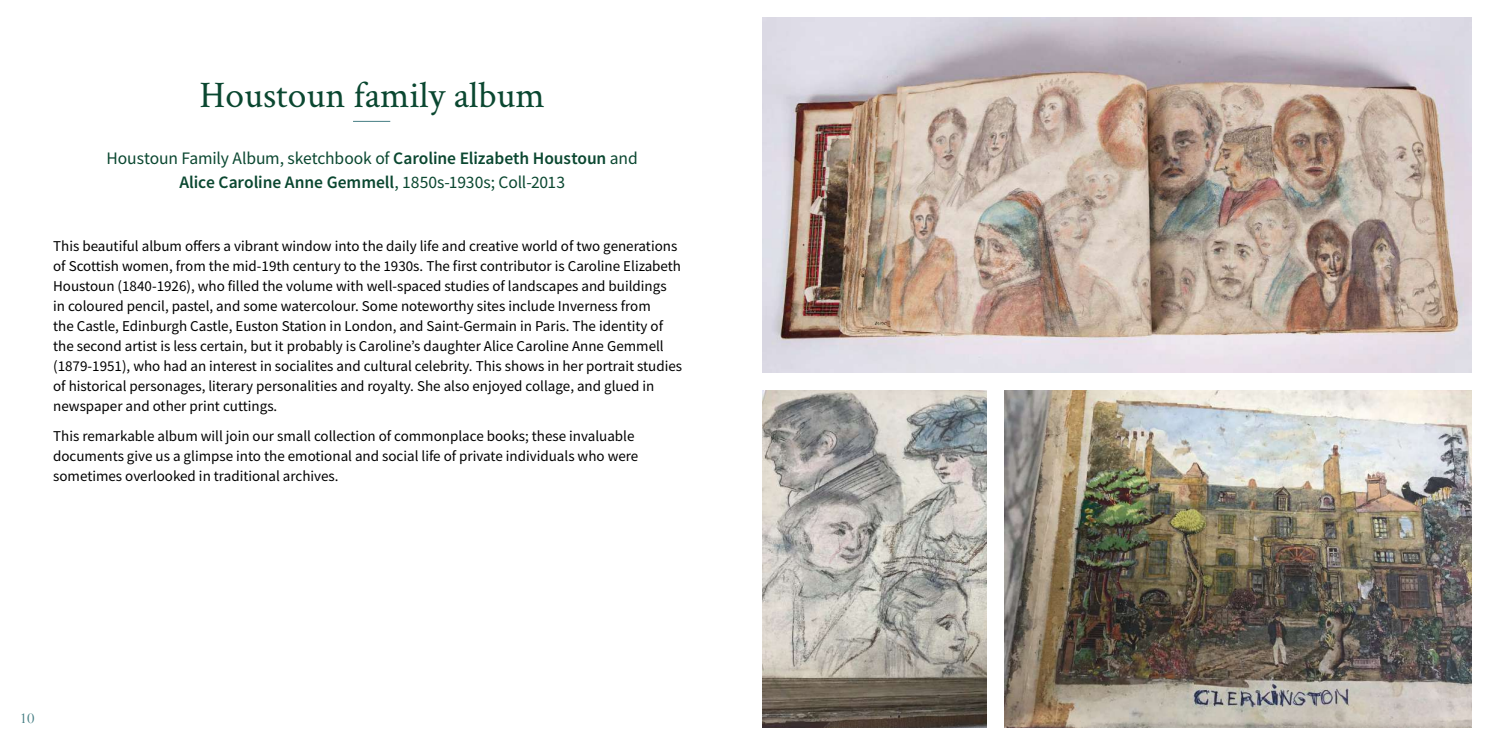
<style>
.page{position:relative;width:1489px;height:745px;background:#fff}
.page>*{position:absolute;margin:0;border:0;box-sizing:border-box;transform-origin:0 0}
.t1{font:37.5px "Crimson Text";color:#0a4730}
.t2{font:17.5px/23.8px "Source Sans Pro";letter-spacing:-.01em;color:#0a4730;text-align:center}
.t3{font:16.25px "Perpetua";color:#457e83}
.t4{font:15px/20px "Source Sans Pro";color:#000}
.s1{font-weight:600}
</style>
<div class="page">
<hr style="left:353px;top:121px;width:37px;height:1px;background:#457e83">
<img style="left:1004px;top:390px;width:466px;height:336px">
<img style="left:762px;top:390px;width:224px;height:336px">
<img style="left:762px;top:18px;width:708px;height:354px">
<h1 class="t1" style="left:200px;top:70px;width:347px">Houstoun family album</h1>
<p class="t2" style="left:107px;top:146px;width:532px">Houstoun Family Album, sketchbook of <span class="s1">Caroline Elizabeth Houstoun</span> and<br><span class="s1">Alice Caroline Anne Gemmell</span>, 1850s-1930s; Coll-2013</p>
<p class="t4" style="left:53px;top:235px;width:630px">This beautiful album offers a vibrant window into the daily life and creative world of two generations of Scottish women, from the mid-19th century to the 1930s. The first contributor is Caroline Elizabeth Houstoun (1840-1926), who filled the volume with well-spaced studies of landscapes and buildings in coloured pencil, pastel, and some watercolour. Some noteworthy sites include Inverness from<br>the Castle, Edinburgh Castle, Euston Station in London, and Saint-Germain in Paris. The identity of the second artist is less certain, but it probably is Caroline’s daughter Alice Caroline Anne Gemmell (1879-1951), who had an interest in socialites and cultural celebrity. This shows in her portrait studies of historical personages, literary personalities and royalty. She also enjoyed collage, and glued in newspaper and other print cuttings.</p>
<p class="t4" style="left:53px;top:426px;width:586px">This remarkable album will join our small collection of commonplace books; these invaluable documents give us a glimpse into the emotional and social life of private individuals who were sometimes overlooked in traditional archives.</p>
<p class="t3" style="left:20px;top:707px;width:16px">10</p>
</div>
